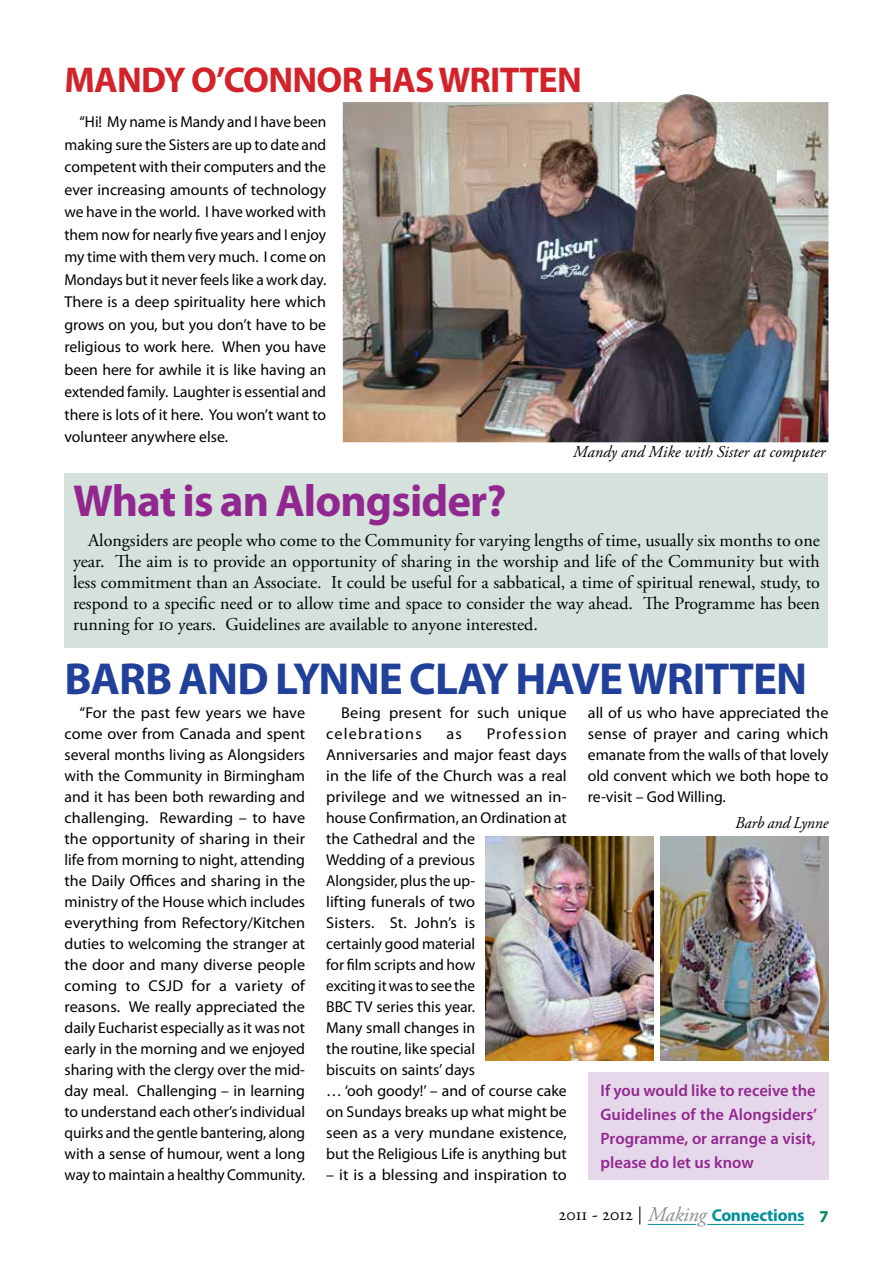
<style>
.page{position:relative;width:893px;height:1263px;background:#fff}
.page>*{position:absolute;margin:0;border:0;box-sizing:border-box;transform-origin:0 0}
.t1{font:700 45px "Myriad Pro";letter-spacing:-.02em;color:#21409a}
.t2{font:700 45px "Myriad Pro";letter-spacing:-.02em;color:#92278f}
.t3{font:700 36px "Myriad Pro";letter-spacing:-.02em;color:#d2232a}
.t4{font:18px/21px "Adobe Garamond Pro";color:#000;text-align:justify}
.t5{font:700 17.25px "Myriad Pro";letter-spacing:-.02em;color:#00909a}
.t6{font:600 16.5px/24px "Myriad Pro";color:#92278f;text-align:justify}
.t7{font:italic 16.5px "Adobe Garamond Pro";color:#000}
.t8{font:15.75px/21px "Myriad Pro";color:#000;text-align:justify}
.s1{font-family:"Adobe Garamond Pro";font-weight:400;font-size:18px;color:#000}
.s2{font-family:"Adobe Garamond Pro";font-weight:400;font-style:italic;font-size:20.7px;color:#898e91}
.s3{font-size:18px;color:#00895f}
</style>
<div class="page">
<hr style="left:648px;top:1224px;width:48px;height:1px;background:#00909a">
<hr style="left:707px;top:1224px;width:97px;height:1px;background:#00909a">
<div style="left:588px;top:1072px;width:240px;height:108px;background:#e6d7ea"></div>
<div style="left:65px;top:474px;width:763px;height:174px;background:#d4e2db"></div>
<img style="left:486px;top:837px;width:167px;height:223px">
<img style="left:661px;top:837px;width:167px;height:223px">
<img style="left:343px;top:94px;width:485px;height:348px">
<h2 class="t3" style="left:65px;top:56px;width:519px">MANDY O’CONNOR HAS WRITTEN</h2>
<p class="t8" style="left:65px;top:110px;width:263px;line-height:22.5px;text-indent:15px">“Hi! My name is Mandy and I have been making sure the Sisters are up to date and competent with their computers and the ever increasing amounts of technology we have in the world. I have worked with them now for nearly five years and I enjoy my time with them very much. I come on Mondays but it never feels like a work day.<br>There is a deep spirituality here which grows on you, but you don’t have to be religious to work here. When you have been here for awhile it is like having an extended family. Laughter is essential and there is lots of it here. You won’t want to volunteer anywhere else.</p>
<p class="t7" style="left:573px;top:442px;width:254px">Mandy and Mike with Sister at computer</p>
<h1 class="t2" style="left:73px;top:472px;width:435px">What is an Alongsider?</h1>
<p class="t4" style="left:73px;top:530px;width:748px;text-indent:15px">Alongsiders are people who come to the Community for varying lengths of time, usually six months to one year. The aim is to provide an opportunity of sharing in the worship and life of the Community but with less commitment than an Associate. It could be useful for a sabbatical, a time of spiritual renewal, study, to respond to a specific need or to allow time and space to consider the way ahead. The Programme has been running for 10 years. Guidelines are available to anyone interested.</p>
<h1 class="t1" style="left:65px;top:649px;width:744px">BARB AND LYNNE CLAY HAVE WRITTEN</h1>
<p class="t8" style="left:65px;top:701px;width:242px;text-indent:15px">“For the past few years we have come over from Canada and spent several months living as Alongsiders with the Community in Birmingham and it has been both rewarding and challenging. Rewarding – to have the opportunity of sharing in their life from morning to night, attending the Daily Offices and sharing in the ministry of the House which includes everything from Refectory/Kitchen duties to welcoming the stranger at the door and many diverse people coming to CSJD for a variety of reasons. We really appreciated the daily Eucharist especially as it was not early in the morning and we enjoyed sharing with the clergy over the mid&shy;day meal. Challenging – in learning to understand each other’s individual quirks and the gentle bantering, along with a sense of humour, went a long way to maintain a healthy Community.</p>
<p class="t8" style="left:326px;top:701px;width:242px;text-indent:15px">Being present for such unique celebrations</p>
<p class="t8" style="left:326px;top:722px;width:242px;text-align:left;text-indent:161px">Profession<br>Anniversaries and major feast days in the life of the Church was a real privilege and we witnessed an in&shy;house Confirmation, an Ordination at the Cathedral and the<br>Wedding of a previous<br>Alongsider, plus the up-<br>lifting funerals of two<br>Sisters. St. John’s is<br>certainly good material<br>for film scripts and how<br>exciting it was to see the<br>BBC TV series this year.<br>Many small changes in<br>the routine, like special<br>biscuits on saints’ days<br>… ‘ooh goody!’ – and of course cake on Sundays breaks up what might be seen as a very mundane existence, but the Religious Life is anything but</p>
<p class="t8" style="left:326px;top:1163px;width:242px">– it is a blessing and inspiration to</p>
<p class="t8" style="left:447px;top:722px;width:17px">as</p>
<p class="t8" style="left:588px;top:701px;width:242px">all of us who have appreciated the sense of prayer and caring which emanate from the walls of that lovely old convent which we both hope to re-visit – God Willing.</p>
<p class="t7" style="left:735px;top:812px;width:95px">Barb and Lynne</p>
<p class="t6" style="left:601px;top:1078px;width:218px">If you would like to receive the Guidelines of the Alongsiders’ Programme, or arrange a visit, please do let us know</p>
<p class="t5" style="left:559px;top:1204px;width:271px"><span class="s1">2011 - 2012 |</span> <span class="s2">Making</span> Connections <span class="s3">7</span></p>
</div>
